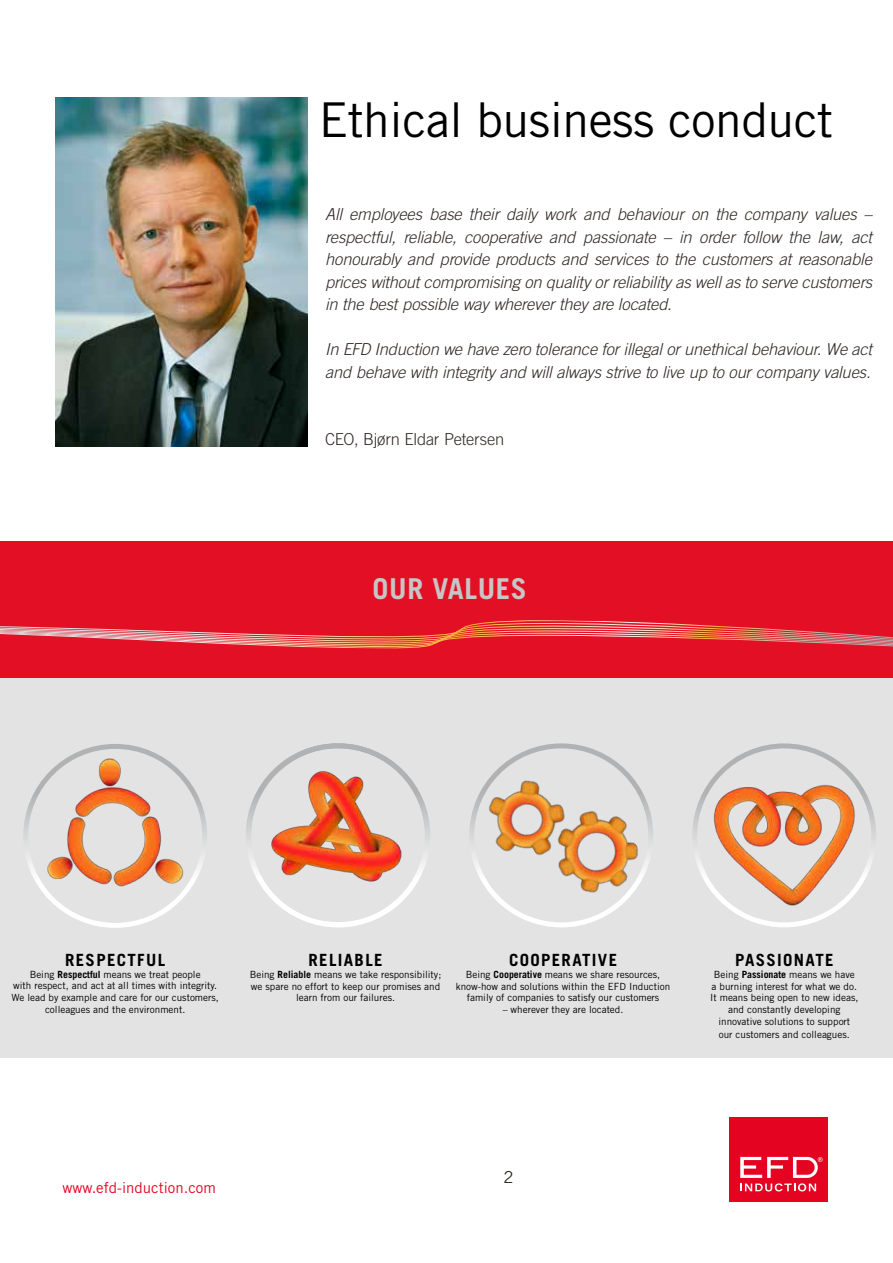
<style>
.page{position:relative;width:893px;height:1263px;background:#fff}
.page>*{position:absolute;margin:0;border:0;box-sizing:border-box;transform-origin:0 0}
.t1{font:48px "Trade Gothic LT Std";letter-spacing:-.01em;color:#000}
.t2{font:700 28.8px "Trade Gothic";letter-spacing:.02em;color:#c6c6c6}
.t3{font:700 16.8px "Trade Gothic";letter-spacing:.08em;color:#000}
.t4{font:italic 300 16.5px/22.5px "Trade Gothic LT Std";letter-spacing:-.015em;color:#2f2825;text-align:justify}
.t5{font:300 16.5px "Trade Gothic LT Std";letter-spacing:-.015em;color:#2f2825}
.t6{font:16.5px "Trade Gothic LT Std";color:#2f2825}
.t7{font:15px "Trade Gothic LT Std";color:#e40521}
.t8{font:9.9px/11.9px "Trade Gothic";color:#000;text-align:center}
.s1{font-weight:700}
</style>
<div class="page">
<div style="left:729px;top:1117px;width:99px;height:84px;background:#e40421"></div>
<svg style="left:740px;top:1157px;width:83px;height:34px"></svg>
<img style="left:56px;top:98px;width:252px;height:349px">
<div style="left:0;top:542px;width:893px;height:516px;background:#e3e3e3"></div>
<div style="left:0;top:542px;width:893px;height:136px;background:#e30f24"></div>
<img style="left:0;top:620px;width:893px;height:29px">
<img style="left:484px;top:772px;width:157px;height:127px">
<img style="left:705px;top:757px;width:157px;height:157px">
<div style="left:469px;top:743px;width:184px;height:184px;border:5px solid #fff;border-radius:50%"></div>
<div style="left:692px;top:743px;width:184px;height:184px;border:5px solid #fff;border-radius:50%"></div>
<img style="left:36px;top:753px;width:157px;height:157px">
<div style="left:23px;top:744px;width:184px;height:184px;border:5px solid #fff;border-radius:50%"></div>
<div style="left:246px;top:743px;width:184px;height:184px;border:5px solid #fff;border-radius:50%"></div>
<img style="left:262px;top:757px;width:145px;height:133px">
<h1 class="t1" style="left:319px;top:91px;width:516px">Ethical business conduct</h1>
<p class="t4" style="left:325px;top:203px;width:548px">All employees base their daily work and behaviour on the company values – respectful, reliable, cooperative and passionate – in order follow the law, act honourably and provide products and services to the customers at reasonable prices without compromising on quality or reliability as well as to serve customers in the best possible way wherever they are located.</p>
<h3 class="t4" style="left:325px;top:338px;width:548px">In EFD Induction we have zero tolerance for illegal or unethical behaviour. We act and behave with integrity and will always strive to live up to our company values.</h3>
<h3 class="t5" style="left:325px;top:429px;width:181px">CEO, Bjørn Eldar Petersen</h3>
<h2 class="t2" style="left:373px;top:571px;width:156px">OUR VALUES</h2>
<h3 class="t3" style="left:65px;top:949px;width:102px">RESPECTFUL</h3>
<p class="t8" style="left:12px;top:968px;width:209px">Being <span class="s1">Respectful</span> means we treat people<br>with respect, and act at all times with integrity.<br>We lead by example and care for our customers, colleagues and the environment.</p>
<h3 class="t3" style="left:309px;top:949px;width:75px">RELIABLE</h3>
<p class="t8" style="left:250px;top:968px;width:193px">Being <span class="s1">Reliable</span> means we take responsibility; we spare no effort to keep our promises and learn from our failures.</p>
<h3 class="t3" style="left:509px;top:949px;width:110px">COOPERATIVE</h3>
<p class="t8" style="left:456px;top:968px;width:216px">Being <span class="s1">Cooperative</span> means we share resources, know-how and solutions within the EFD Induction family of companies to satisfy our customers</p>
<p class="t8" style="left:503px;top:1004px;width:122px">– wherever they are located.</p>
<h3 class="t3" style="left:735px;top:949px;width:100px">PASSIONATE</h3>
<p class="t8" style="left:710px;top:968px;width:150px">Being <span class="s1">Passionate</span> means we have a burning interest for what we do.<br>It means being open to new ideas, and constantly developing innovative solutions to support</p>
<p class="t8" style="left:719px;top:1029px;width:132px">our customers and colleagues.</p>
<h3 class="t7" style="left:63px;top:1178px;width:155px">www.efd-induction.com</h3>
<h3 class="t6" style="left:504px;top:1167px;width:12px">2</h3>
</div>
